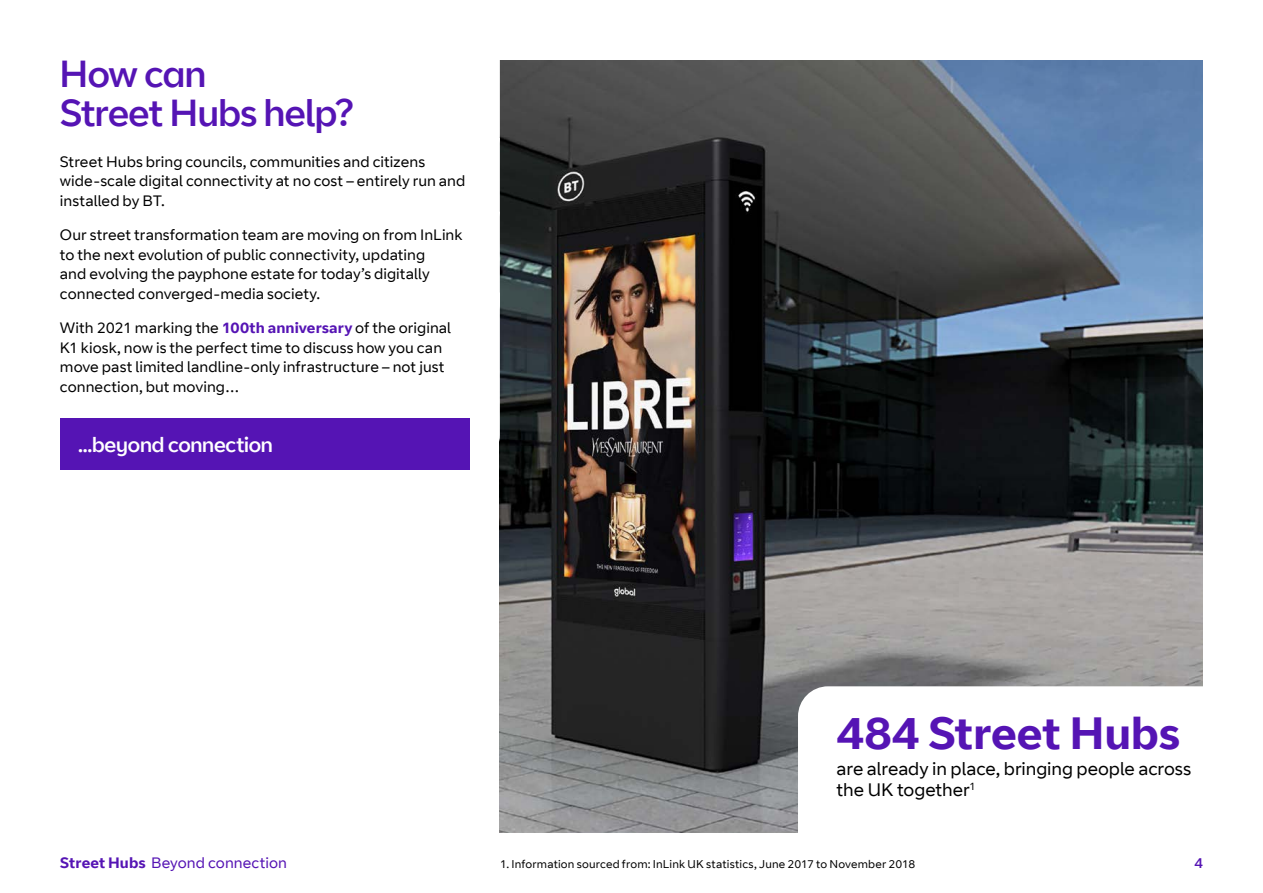
<style>
.page{position:relative;width:1263px;height:893px;background:#fff}
.page>*{position:absolute;margin:0;border:0;box-sizing:border-box;transform-origin:0 0}
.t1{font:700 45px "BT Curve";letter-spacing:-.005em;color:#5514b4}
.t2{font:37.5px/39px "BT Curve Headline";letter-spacing:-.02em;color:#5514b4}
.t3{font:21px "BT Curve Headline";letter-spacing:-.01em;color:#fff}
.t4{font:18px/21.6px "BT Curve";letter-spacing:-.005em;color:#000}
.t5{font:15px/19.5px "BT Curve";letter-spacing:.005em;color:#000}
.t6{font:15px "BT Curve";letter-spacing:.005em;color:#5514b4}
.t7{font:14.25px "BT Curve Headline";color:#5514b4}
.t8{font:11.25px "BT Curve";letter-spacing:.015em;color:#000}
.s1{font-weight:700;color:#5514b4}
.s2{font-weight:700}
</style>
<div class="page">
<img style="left:500px;top:60px;width:703px;height:773px">
<svg style="left:798px;top:686px;width:405px;height:46px"></svg>
<svg style="left:798px;top:732px;width:405px;height:101px"></svg>
<div style="left:60px;top:418px;width:410px;height:52px;background:#5514b4"></div>
<h2 class="t2" style="left:60px;top:56px;width:295px">How can<br>Street Hubs help?</h2>
<p class="t5" style="left:60px;top:152px;width:407px">Street Hubs bring councils, communities and citizens wide-scale digital connectivity at no cost – entirely run and installed by BT.</p>
<p class="t5" style="left:60px;top:226px;width:404px">Our street transformation team are moving on from InLink to the next evolution of public connectivity, updating<br>and evolving the payphone estate for today’s digitally connected converged-media society.</p>
<p class="t5" style="left:60px;top:319px;width:393px">With 2021 marking the <span class="s1">100th anniversary</span> of the original K1 kiosk, now is the perfect time to discuss how you can move past limited landline-only infrastructure – not just connection, but moving…</p>
<h3 class="t3" style="left:78px;top:432px;width:196px">...beyond connection</h3>
<p class="t6" style="left:60px;top:854px;width:229px"><span class="s2">Street Hubs</span> Beyond connection</p>
<h1 class="t1" style="left:836px;top:706px;width:345px">484 Street Hubs</h1>
<p class="t4" style="left:836px;top:758px;width:356px">are already in place, bringing people across the UK together<sup>1</sup></p>
<p class="t8" style="left:500px;top:857px;width:417px">1. Information sourced from: InLink UK statistics, June 2017 to November 2018</p>
<p class="t7" style="left:1194px;top:855px;width:10px">4</p>
</div>
